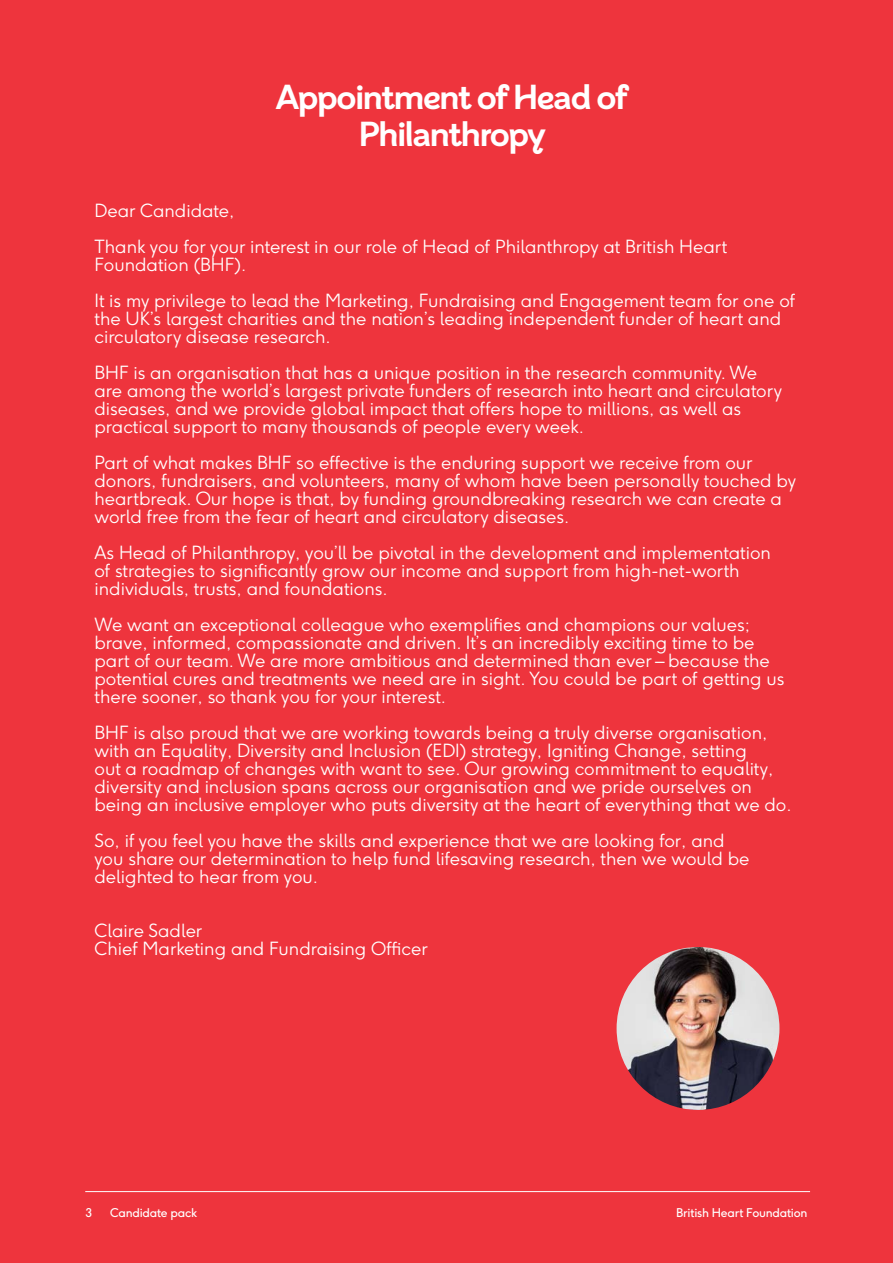
<style>
.page{position:relative;width:893px;height:1263px;background:#ee343d}
.page>*{position:absolute;margin:0;border:0;box-sizing:border-box;transform-origin:0 0}
.t1{font:700 34.5px/36.6px "BHF Beats";letter-spacing:-.04em;color:#fff;text-align:center}
.t2{font:300 18px/18px "F37 Ginger";color:#fff}
.t3{font:12px "F37 Ginger";letter-spacing:-.02em;color:#fff}
</style>
<div class="page">
<hr style="left:85px;top:1191px;width:725px;height:1px;background:#fff">
<img style="left:617px;top:947px;width:162px;height:163px;border-radius:81px">
<p class="t1" style="left:276px;top:79px;width:354px">Appointment of Head of<br>Philanthropy</p>
<p class="t2" style="left:94px;top:201px;width:141px">Dear Candidate,</p>
<p class="t2" style="left:94px;top:237px;width:634px">Thank you for your interest in our role of Head of Philanthropy at British Heart<br>Foundation (BHF).</p>
<p class="t2" style="left:94px;top:291px;width:702px">It is my privilege to lead the Marketing, Fundraising and Engagement team for one of the UK’s largest charities and the nation’s leading independent funder of heart and circulatory disease research.</p>
<p class="t2" style="left:94px;top:363px;width:689px">BHF is an organisation that has a unique position in the research community. We are among the world’s largest private funders of research into heart and circulatory diseases, and we provide global impact that offers hope to millions, as well as practical support to many thousands of people every week.</p>
<p class="t2" style="left:94px;top:453px;width:703px">Part of what makes BHF so effective is the enduring support we receive from our donors, fundraisers, and volunteers, many of whom have been personally touched by heartbreak. Our hope is that, by funding groundbreaking research we can create a world free from the fear of heart and circulatory diseases.</p>
<p class="t2" style="left:94px;top:543px;width:678px">As Head of Philanthropy, you’ll be pivotal in the development and implementation of strategies to significantly grow our income and support from high-net-worth individuals, trusts, and foundations.</p>
<p class="t2" style="left:94px;top:615px;width:691px">We want an exceptional colleague who exemplifies and champions our values; brave, informed, compassionate and driven. It’s an incredibly exciting time to be part of our team. We are more ambitious and determined than ever – because the potential cures and treatments we need are in sight. You could be part of getting us there sooner, so thank you for your interest.</p>
<p class="t2" style="left:94px;top:723px;width:695px">BHF is also proud that we are working towards being a truly diverse organisation, with an Equality, Diversity and Inclusion (EDI) strategy, Igniting Change, setting<br>out a roadmap of changes with want to see. Our growing commitment to equality, diversity and inclusion spans across our organisation and we pride ourselves on being an inclusive employer who puts diversity at the heart of everything that we do.</p>
<p class="t2" style="left:94px;top:831px;width:657px">So, if you feel you have the skills and experience that we are looking for, and you share our determination to help fund lifesaving research, then we would be delighted to hear from you.</p>
<p class="t2" style="left:94px;top:921px;width:109px">Claire Sadler</p>
<p class="t2" style="left:94px;top:939px;width:335px">Chief Marketing and Fundraising Officer</p>
<p class="t3" style="left:85px;top:1205px;width:9px">3</p>
<p class="t3" style="left:110px;top:1205px;width:89px">Candidate pack</p>
<p class="t3" style="left:676px;top:1205px;width:133px">British Heart Foundation</p>
</div>
